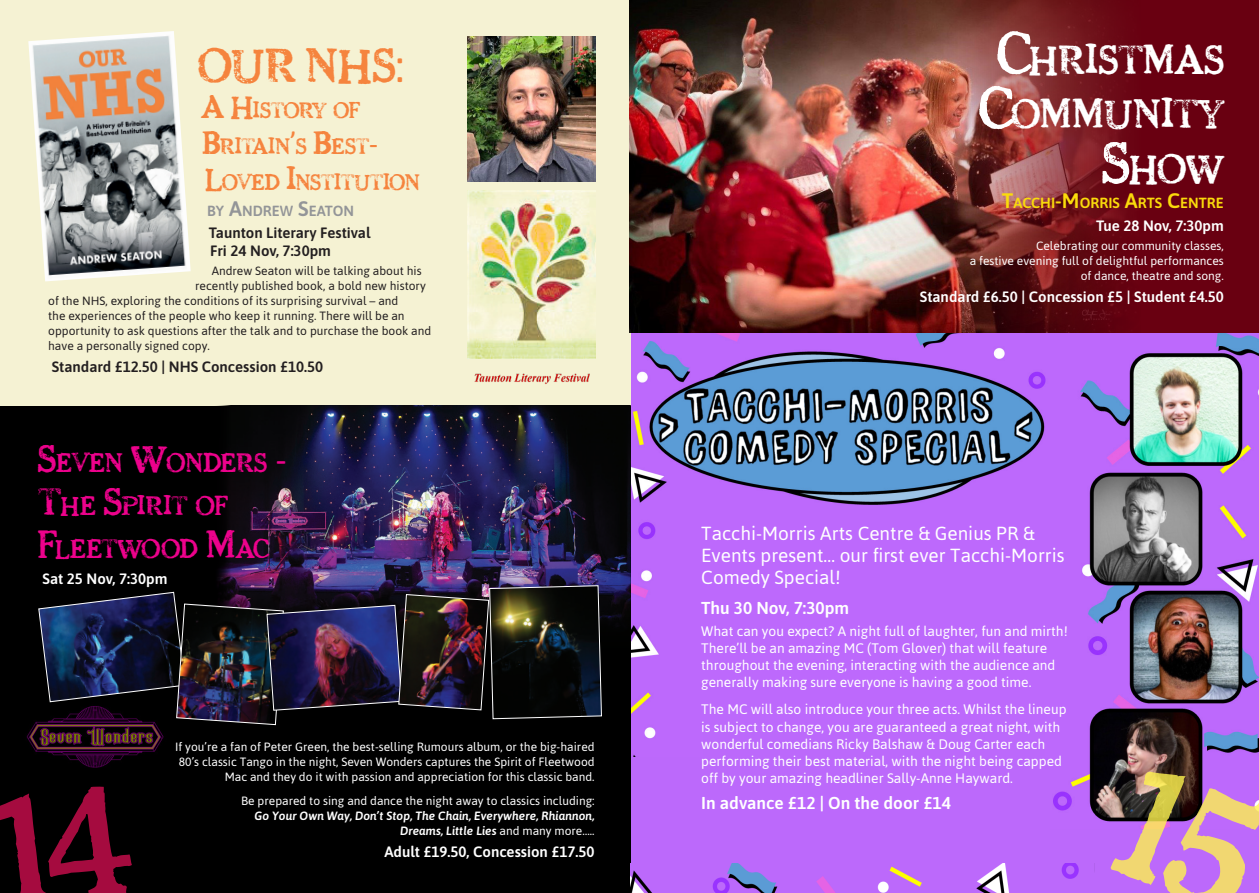
<style>
.page{position:relative;width:1259px;height:893px;background:#fff}
.page>*{position:absolute;margin:0;border:0;box-sizing:border-box;transform-origin:0 0}
._1_Heading{font:45px "Chelt Press Trial";letter-spacing:.035em;color:#f5843e}
._1_Heading-2{font:38.4px/54.8px "Chelt Press Trial";color:#fff;text-align:center}
._1_Heading-3{font:25.2px/43.2px "Chelt Press Trial";color:#ed028c}
._1_Heading-4{font:21px "Chelt Press Trial";color:#f5843e}
._5_New_Price{font:18.9px/22.4px "Asap";color:#fff}
._5_New_Price-2{font:600 17.25px "Asap";color:#fff}
._5_New_Price-3{font:600 15px "Asap";color:#fff}
._5_New_Price-4{font:600 15px "Asap";color:#231f20}
._4_New_Text{font:600 14.7px "Asap";color:#fadb0b}
._2_Company{font:600 14.7px "Asap";color:#939598}
._4_New_Text-2{font:13.8px/17.2px "Asap";color:#fff}
._4_New_Text-3{font:12px/15px "Asap";color:#fff;text-align:right}
._4_New_Text-4{font:12px "Asap";color:#231f20}
.s1{font-family:"Asap"}
.s2{font-size:30px}
.s3{font-family:"Asap";font-size:30px}
.s4{font-size:21px}
.s5{font-size:36px}
.s6{font-family:"Asap";font-size:36px}
.s7{font-weight:500;font-style:italic}
.s8{font-size:54.75px}
</style>
<div class="page">
<div style="left:629px;top:332px;width:630px;height:561px;background:#bc69fb"></div>
<img style="left:630px;top:333px;width:416px;height:424px">
<img style="left:1053px;top:333px;width:206px;height:488px">
<div style="left:0;top:405px;width:630px;height:488px;background:#000"></div>
<img style="left:26px;top:721px;width:138px;height:47px">
<div style="left:0;top:0;width:630px;height:405px;background:#f5f2d3"></div>
<img style="left:468px;top:37px;width:127px;height:144px">
<img style="left:28px;top:31px;width:163px;height:250px">
<img style="left:468px;top:191px;width:127px;height:167px">
<img style="left:474px;top:373px;width:116px;height:11px">
<img style="left:214px;top:405px;width:416px;height:222px">
<img style="left:38px;top:585px;width:564px;height:141px">
<div style="left:629px;top:0;width:630px;height:333px;background:#690011"></div>
<img style="left:629px;top:0;width:499px;height:333px">
<img style="left:630px;top:863px;width:449px;height:30px">
<div style="left:703px;top:731px;width:342px;height:115px;background:#bc69fb"></div>
<svg style="left:1106px;top:762px;width:153px;height:67px"></svg>
<p class="_1_Heading" style="left:198px;top:41px;width:208px">OUR NHS<span class="s1">:</span></p>
<p class="_1_Heading-4" style="left:201px;top:99px;width:66px"><span class="s2">A H</span>ISTORY</p>
<p class="_1_Heading-4" style="left:333px;top:99px;width:28px">OF</p>
<p class="_1_Heading-4" style="left:203px;top:135px;width:31px"><span class="s2">B</span>RITAIN</p>
<p class="_1_Heading-4" style="left:290px;top:135px;width:90px"><span class="s3">’</span>S <span class="s2">B</span>EST<span class="s3">-</span></p>
<p class="_1_Heading-4" style="left:206px;top:171px;width:32px"><span class="s2">L</span>OVE</p>
<p class="_1_Heading-4" style="left:265px;top:171px;width:45px">D <span class="s2">I</span>NSTITUTION</p>
<p class="_2_Company" style="left:207px;top:200px;width:148px">BY <span class="s4">A</span>NDREW <span class="s4">S</span>EATON</p>
<p class="_5_New_Price-4" style="left:209px;top:222px;width:163px">Taunton Literary Festival</p>
<p class="_5_New_Price-4" style="left:210px;top:240px;width:122px">Fri 24 Nov, 7:30pm</p>
<p class="_4_New_Text-4" style="left:212px;top:263px;width:211px">Andrew Seaton will be talking about his</p>
<p class="_4_New_Text-4" style="left:195px;top:278px;width:232px">recently published book, a bold new history</p>
<p class="_4_New_Text-4" style="left:48px;top:293px;width:352px">of the NHS, exploring the conditions of its surprising survival – and</p>
<p class="_4_New_Text-4" style="left:48px;top:308px;width:358px">the experiences of the people who keep it running. There will be an</p>
<p class="_4_New_Text-4" style="left:48px;top:323px;width:384px">opportunity to ask questions after the talk and to purchase the book and</p>
<p class="_4_New_Text-4" style="left:48px;top:338px;width:163px">have a personally signed copy.</p>
<p class="_5_New_Price-4" style="left:52px;top:357px;width:273px">Standard £12.50 | NHS Concession £10.50</p>
<p class="_1_Heading-3" style="left:38px;top:441px;width:36px"><span class="s5">S</span>EVEN</p>
<p class="_1_Heading-3" style="left:38px;top:441px;width:250px;text-indent:93px"><span class="s5">W</span>ON DERS <span class="s6">-<br></span><span class="s5">T</span>HE <span class="s5">S</span>PIRIT</p>
<p class="_1_Heading-3" style="left:196px;top:485px;width:33px">OF</p>
<p class="_1_Heading-3" style="left:38px;top:528px;width:52px"><span class="s5">F</span>LEETWOO</p>
<p class="_1_Heading-3" style="left:180px;top:528px;width:74px">D <span class="s5">M</span>AC</p>
<p class="_5_New_Price-3" style="left:43px;top:568px;width:126px">Sat 25 Nov, 7:30pm</p>
<p class="_4_New_Text-3" style="left:175px;top:739px;width:421px">If you’re a fan of Peter Green, the best-selling Rumours album, or the big-haired<br>80’s classic Tango in the night, Seven Wonders captures the Spirit of Fleetwood<br>Mac and they do it with passion and appreciation for this classic band.</p>
<p class="_4_New_Text-3" style="left:241px;top:792px;width:355px">Be prepared to sing and dance the night away to classics including:<br><span class="s7">Go Your Own Way, Don’t Stop, The Chain, Everywhere, Rhiannon,<br>Dreams, Little Lies</span> and many more…..</p>
<p class="_5_New_Price-3" style="left:384px;top:841px;width:212px">Adult £19.50, Concession £17.50</p>
<p class="_1_Heading-2" style="left:979px;top:33px;width:76px"><span class="s8">C</span>HRISTMAS<br><span class="s8">C</span>OMMUNITY</p>
<p class="_1_Heading-2" style="left:1102px;top:143px;width:60px"><span class="s8">S</span>HOW</p>
<p class="_4_New_Text" style="left:1002px;top:193px;width:223px"><span class="s4">T</span>ACCHI<span class="s4">-M</span> ORRIS <span class="s4">A</span>RTS <span class="s4">C</span>ENTRE</p>
<p class="_5_New_Price-3" style="left:1096px;top:215px;width:129px">Tue 28 Nov, 7:30pm</p>
<p class="_4_New_Text-3" style="left:969px;top:238px;width:256px">Celebrating our community classes,<br>a festive evening full of delightful performances of dance, theatre and song.</p>
<p class="_5_New_Price-3" style="left:920px;top:286px;width:305px">Standard £6.50 | Concession £5 | Student £4.50</p>
<p class="_5_New_Price" style="left:701px;top:521px;width:365px">Tacchi-Morris Arts Centre &amp; Genius PR &amp;<br>Events present… our first ever Tacchi-Morris<br>Comedy Special!</p>
<p class="_5_New_Price-2" style="left:701px;top:595px;width:149px">Thu 30 Nov, 7:30pm</p>
<p class="_4_New_Text-2" style="left:701px;top:622px;width:368px">What can you expect? A night full of laughter, fun and mirth!<br>There’ll be an amazing MC (Tom Glover) that will feature throughout the evening, interacting with the audience and generally making sure everyone is having a good time.</p>
<p class="_4_New_Text-2" style="left:701px;top:700px;width:367px">The MC will also introduce your three acts. Whilst the lineup is subject to change, you are guaranteed a great night, with wonderful comedians Ricky Balshaw &amp; Doug Carter each performing their best material, with the night being capped off by your amazing headliner Sally-Anne Hayward.</p>
<p class="_5_New_Price-2" style="left:701px;top:791px;width:251px">In advance £12 | On the door £14</p>
</div>
